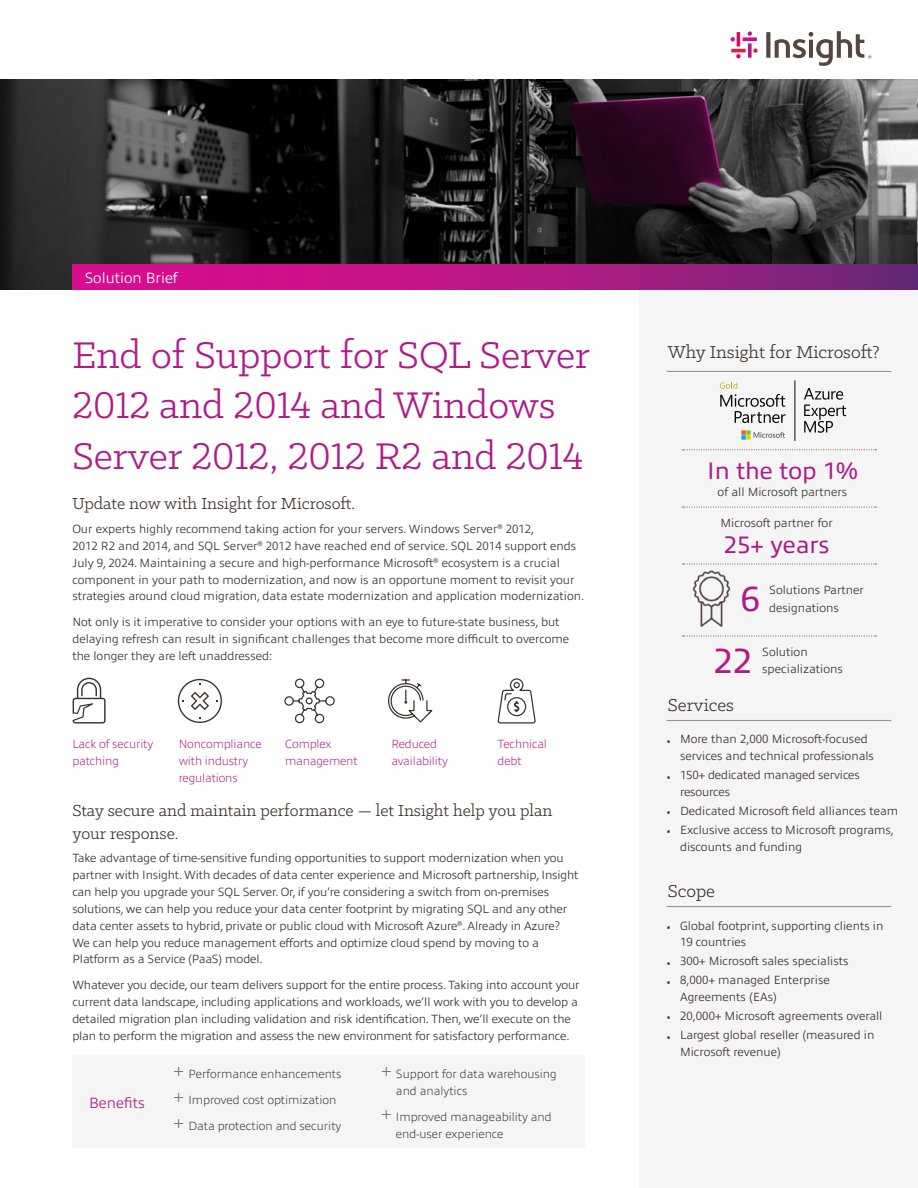
<style>
.page{position:relative;width:918px;height:1188px;background:#fff}
.page>*{position:absolute;margin:0;border:0;box-sizing:border-box;transform-origin:0 0}
.Page_title{font:42px/50.4px "Klinic Slab";color:#b01c87}
.Body{font:35.1px "Allumi Pro";color:#b01c87}
.t1{font:24px "Allumi Pro";color:#b01c87}
.Sidebar_title{font:19.5px "Klinic Slab";color:#3e332d}
.t2{font:18px/22.5px "Klinic Slab";color:#3e332d}
.t3{font:300 15px "Allumi Pro";color:#fff}
.t4{font:300 15px "Allumi Pro";color:#b01c87}
.Body-2{font:300 12px/16.8px "Allumi Pro";color:#3e332d}
.t5{font:200 12px/17.2px "Allumi Pro";color:#3e332d}
.Body-3{font:200 12px/17.2px "Allumi Pro";letter-spacing:-.01em;color:#b01c87}
.s1{font-weight:200;font-size:13.5px}
</style>
<div class="page">
<div style="left:72px;top:1055px;width:513px;height:93px;background:#f6f5f5"></div>
<div style="left:639px;top:283px;width:279px;height:905px;background:#f6f5f5"></div>
<img style="left:0;top:80px;width:918px;height:209px">
<svg style="left:72px;top:265px;width:846px;height:24px;background:#af1983"></svg>
<svg style="left:748px;top:43px;width:4px;height:15px"></svg>
<svg style="left:748px;top:31px;width:4px;height:5px"></svg>
<hr style="left:737px;top:32px;width:3px;height:14px;background:#d40d54">
<svg style="left:736px;top:54px;width:5px;height:4px"></svg>
<svg style="left:743px;top:37px;width:14px;height:4px"></svg>
<svg style="left:731px;top:37px;width:4px;height:4px"></svg>
<hr style="left:731px;top:49px;width:15px;height:3px;background:#ed1a45">
<svg style="left:753px;top:48px;width:5px;height:5px"></svg>
<svg style="left:766px;top:31px;width:105px;height:35px"></svg>
<svg style="left:804px;top:388px;width:42px;height:45px"></svg>
<hr style="left:795px;top:380px;width:1px;height:61px;background:#090809">
<svg style="left:741px;top:430px;width:44px;height:10px"></svg>
<svg style="left:720px;top:382px;width:66px;height:41px"></svg>
<hr style="left:667px;top:720px;width:224px;height:1px;background:#9d938e">
<hr style="left:667px;top:371px;width:224px;height:1px;background:#9d938e">
<hr style="left:667px;top:906px;width:224px;height:1px;background:#9d938e">
<svg style="left:73px;top:678px;width:33px;height:46px"></svg>
<svg style="left:284px;top:679px;width:51px;height:44px"></svg>
<svg style="left:497px;top:678px;width:39px;height:46px"></svg>
<svg style="left:388px;top:679px;width:45px;height:44px"></svg>
<svg style="left:178px;top:679px;width:44px;height:44px"></svg>
<img style="left:692px;top:570px;width:39px;height:57px">
<svg style="left:683px;top:449px;width:193px;height:1px"></svg>
<svg style="left:683px;top:507px;width:193px;height:1px"></svg>
<svg style="left:683px;top:563px;width:193px;height:2px"></svg>
<svg style="left:683px;top:635px;width:193px;height:2px"></svg>
<p class="t3" style="left:85px;top:266px;width:95px">Solution Brief</p>
<p class="Page_title" style="left:72px;top:328px;width:519px">End of Support for SQL Server<br>2012 and 2014 and Windows<br>Server 2012, 2012 R2 and 2014</p>
<h1 class="t2" style="left:72px;top:492px;width:284px">Update now with Insight for Microsoft.</h1>
<p class="Body-2" style="left:72px;top:519px;width:513px">Our experts highly recommend taking action for your servers. Windows Server<sup>®</sup> 2012,<br>2012 R2 and 2014, and SQL Server<sup>®</sup> 2012 have reached end of service. SQL 2014 support ends July 9, 2024. Maintaining a secure and high-performance Microsoft<sup>®</sup> ecosystem is a crucial component in your path to modernization, and now is an opportune moment to revisit your strategies around cloud migration, data estate modernization and application modernization.</p>
<p class="Body-2" style="left:72px;top:613px;width:498px">Not only is it imperative to consider your options with an eye to future-state business, but delaying refresh can result in significant challenges that become more difficult to overcome the longer they are left unaddressed:</p>
<p class="Body-3" style="left:72px;top:734px;width:82px">Lack of security patching</p>
<p class="Body-3" style="left:179px;top:734px;width:85px">Noncompliance with industry regulations</p>
<p class="Body-3" style="left:285px;top:734px;width:74px">Complex management</p>
<p class="Body-3" style="left:391px;top:734px;width:58px">Reduced availability</p>
<p class="Body-3" style="left:498px;top:734px;width:51px">Technical debt</p>
<h1 class="t2" style="left:72px;top:799px;width:481px">Stay secure and maintain performance — let Insight help you plan your response.</h1>
<p class="Body-2" style="left:72px;top:849px;width:508px">Take advantage of time-sensitive funding opportunities to support modernization when you partner with Insight. With decades of data center experience and Microsoft partnership, Insight can help you upgrade your SQL Server. Or, if you’re considering a switch from on-premises solutions, we can help you reduce your data center footprint by migrating SQL and any other data center assets to hybrid, private or public cloud with Microsoft Azure<sup>®</sup>. Already in Azure?<br>We can help you reduce management efforts and optimize cloud spend by moving to a Platform as a Service (PaaS) model.</p>
<p class="Body-2" style="left:72px;top:976px;width:509px">Whatever you decide, our team delivers support for the entire process. Taking into account your current data landscape, including applications and workloads, we’ll work with you to develop a detailed migration plan including validation and risk identification. Then, we’ll execute on the plan to perform the migration and assess the new environment for satisfactory performance.</p>
<h2 class="t4" style="left:89px;top:1092px;width:57px">Benefits</h2>
<p class="t5" style="left:172px;top:1064px;width:171px"><sup>͓</sup> Performance enhancements</p>
<p class="t5" style="left:172px;top:1090px;width:166px"><sup>͓</sup> Improved cost optimization</p>
<p class="t5" style="left:172px;top:1116px;width:171px"><sup>͓</sup> Data protection and security</p>
<p class="t5" style="left:396px;top:1064px;width:162px;text-indent:-16px"><sup>͓</sup> Support for data warehousing and analytics</p>
<p class="t5" style="left:396px;top:1107px;width:157px;text-indent:-16px"><sup>͓</sup> Improved manageability and end-user experience</p>
<p class="Sidebar_title" style="left:668px;top:339px;width:213px">Why Insight for Microsoft?</p>
<p class="t1" style="left:707px;top:453px;width:152px">In the top 1%</p>
<p class="Body-2" style="left:718px;top:482px;width:131px">of all Microsoft partners</p>
<p class="Body-2" style="left:720px;top:514px;width:114px">Microsoft partner for</p>
<p class="t1" style="left:724px;top:527px;width:107px">25+ years</p>
<p class="Body" style="left:740px;top:574px;width:21px">6</p>
<p class="Body-2" style="left:769px;top:581px;width:96px;line-height:17.2px">Solutions Partner designations</p>
<p class="Body" style="left:713px;top:635px;width:40px">22</p>
<p class="Body-2" style="left:762px;top:642px;width:82px;line-height:17.2px">Solution specializations</p>
<p class="Sidebar_title" style="left:668px;top:693px;width:68px">Services</p>
<p class="Body-2" style="left:680px;top:730px;width:195px;text-indent:-14px"><span class="s1">•</span> More than 2,000 Microsoft-focused services and technical professionals</p>
<p class="Body-2" style="left:680px;top:766px;width:181px;text-indent:-14px"><span class="s1">•</span> 150+ dedicated managed services resources</p>
<p class="Body-2" style="left:667px;top:801px;width:233px"><span class="s1">•</span> Dedicated Microsoft field alliances team</p>
<p class="Body-2" style="left:680px;top:821px;width:216px;text-indent:-14px"><span class="s1">•</span> Exclusive access to Microsoft programs, discounts and funding</p>
<p class="Sidebar_title" style="left:668px;top:879px;width:49px">Scope</p>
<p class="Body-2" style="left:680px;top:916px;width:205px;text-indent:-14px"><span class="s1">•</span> Global footprint, supporting clients in<br>19 countries</p>
<p class="Body-2" style="left:667px;top:952px;width:183px"><span class="s1">•</span> 300+ Microsoft sales specialists</p>
<p class="Body-2" style="left:680px;top:971px;width:151px;text-indent:-14px"><span class="s1">•</span> 8,000+ managed Enterprise<br>Agreements (EAs)</p>
<p class="Body-2" style="left:667px;top:1007px;width:217px"><span class="s1">•</span> 20,000+ Microsoft agreements overall</p>
<p class="Body-2" style="left:680px;top:1026px;width:196px;text-indent:-14px"><span class="s1">•</span> Largest global reseller (measured in<br>Microsoft revenue)</p>
</div>
